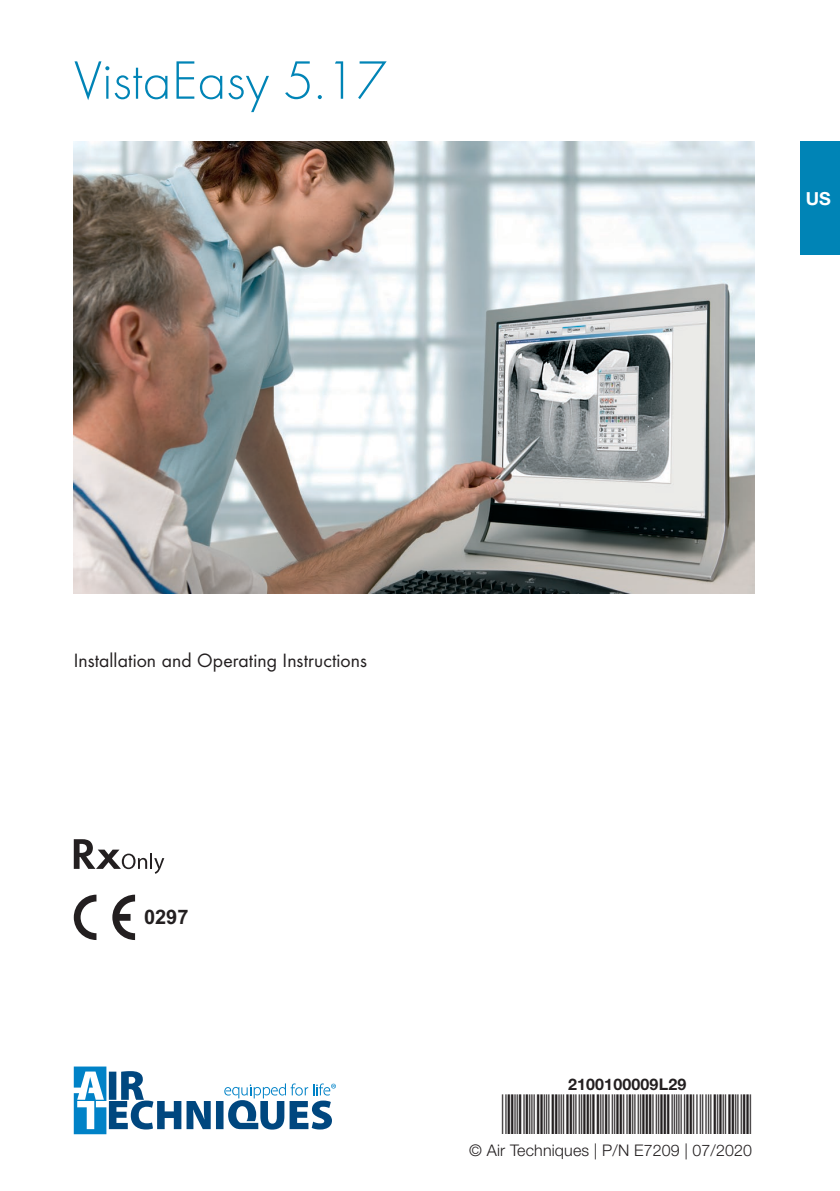
<style>
.page{position:relative;width:840px;height:1191px;background:#fff}
.page>*{position:absolute;margin:0;border:0;box-sizing:border-box;transform-origin:0 0}
.t1{font:300 56px "Futura TOT";color:#0084b6}
.t2{font:39.6px "Code 39 20";color:#231f20;scale:1.11 1}
.t3{font:20px "Futura TOT Boo";letter-spacing:.005em;color:#231f20}
.t4{font:700 20px "Arial";color:#231f20}
.t5{font:700 18px "Helvetica Neue LT Pro";color:#fff}
.t6{font:300 16px "Helvetica Neue LT Pro";letter-spacing:.01em;color:#231f20}
.t7{font:700 16px "Helvetica Neue LT Pro";letter-spacing:.01em;color:#231f20}
</style>
<div class="page">
<div style="left:799px;top:142px;width:40px;height:113px;background:#0084b6"></div>
<svg style="left:74px;top:1066px;width:262px;height:68px"></svg>
<img style="left:74px;top:142px;width:680px;height:451px">
<svg style="left:74px;top:894px;width:22px;height:46px"></svg>
<svg style="left:112px;top:894px;width:23px;height:46px"></svg>
<svg style="left:74px;top:839px;width:90px;height:34px"></svg>
<h1 class="t1" style="left:74px;top:48px;width:314px">VistaEasy 5.17</h1>
<p class="t5" style="left:805px;top:187px;width:27px">US</p>
<p class="t3" style="left:74px;top:648px;width:294px">Installation and Operating Instructions</p>
<p class="t4" style="left:144px;top:903px;width:46px">0297</p>
<p class="t7" style="left:567px;top:1074px;width:120px">2100100009L29</p>
<h2 class="t2" style="left:501px;top:1097px;width:227px">*9000-618-137/40*</h2>
<p class="t6" style="left:469px;top:1140px;width:284px">© Air Techniques | P/N E7209 | 07/2020</p>
</div>
